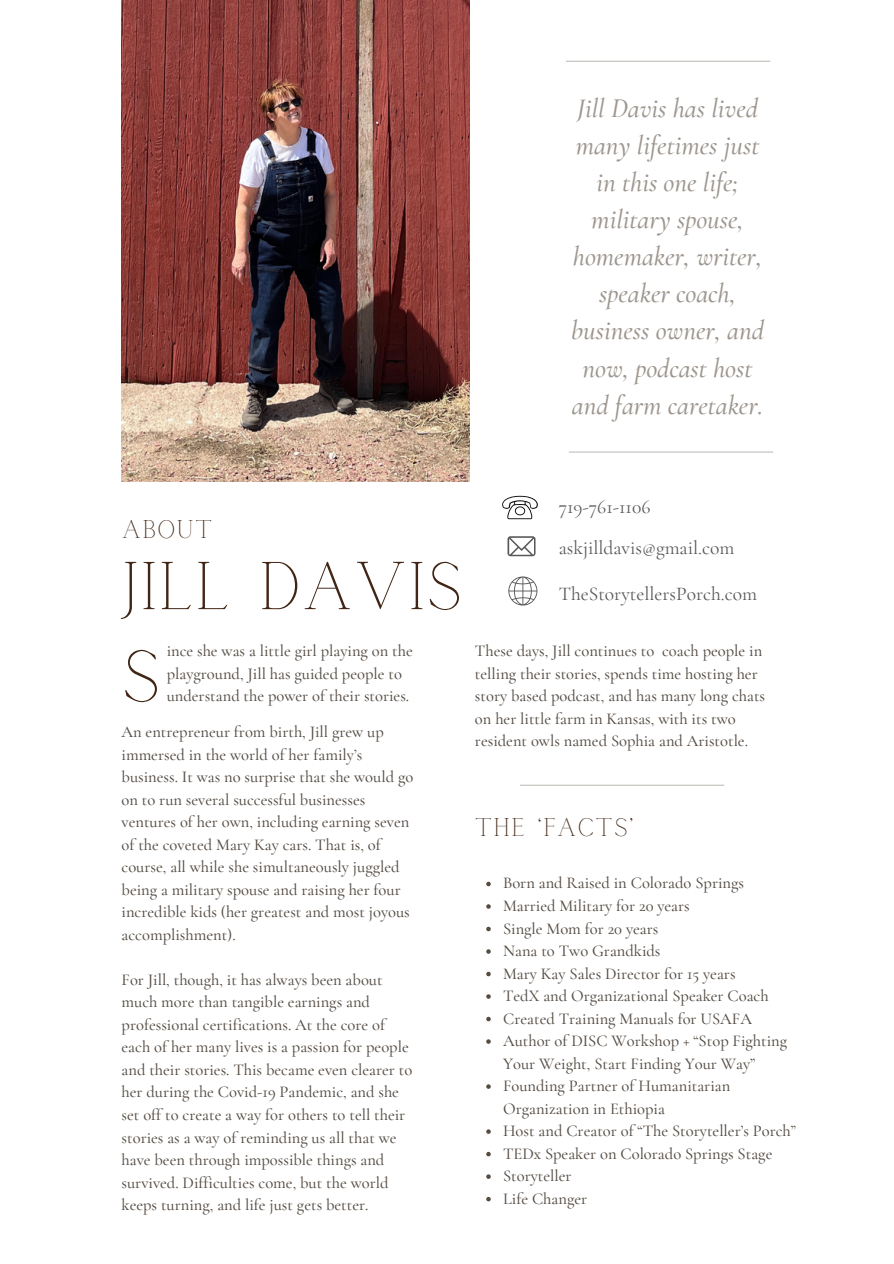
<style>
.page{position:relative;width:894px;height:1264px;background:#fff}
.page>*{position:absolute;margin:0;border:0;box-sizing:border-box;transform-origin:0 0}
.t1{font:72.45px "Calgary";color:#412615}
.t2{font:66.75px "Calgary";letter-spacing:.01em;color:#412615}
.t3{font:italic 500 27px/37.2px "Cormorant Garamond";color:#9d968f;text-align:center}
.t4{font:25.35px "Calgary";letter-spacing:.05em;color:#412615}
.t5{font:19.5px "Cormorant Garamond";color:#575757}
.t6{font:500 16.5px/22.5px "Cormorant Garamond";color:#544b43}
</style>
<div class="page">
<img style="left:121px;top:0;width:348px;height:481px">
<hr style="left:565px;top:61px;width:205px;height:1px;background:#c2beb9">
<hr style="left:568px;top:451px;width:205px;height:1px;background:#c2beb9">
<hr style="left:519px;top:784px;width:205px;height:1px;background:#c2beb9">
<svg style="left:507px;top:536px;width:28px;height:20px"></svg>
<svg style="left:508px;top:576px;width:29px;height:29px"></svg>
<svg style="left:502px;top:496px;width:36px;height:23px"></svg>
<svg style="left:486px;top:881px;width:4px;height:5px"></svg>
<svg style="left:486px;top:904px;width:4px;height:4px"></svg>
<svg style="left:486px;top:926px;width:4px;height:5px"></svg>
<svg style="left:486px;top:949px;width:4px;height:4px"></svg>
<svg style="left:486px;top:971px;width:4px;height:5px"></svg>
<svg style="left:486px;top:994px;width:4px;height:4px"></svg>
<svg style="left:486px;top:1016px;width:4px;height:5px"></svg>
<svg style="left:486px;top:1039px;width:4px;height:4px"></svg>
<svg style="left:486px;top:1084px;width:4px;height:4px"></svg>
<svg style="left:486px;top:1129px;width:4px;height:4px"></svg>
<svg style="left:486px;top:1151px;width:4px;height:5px"></svg>
<svg style="left:486px;top:1174px;width:4px;height:4px"></svg>
<svg style="left:486px;top:1196px;width:4px;height:5px"></svg>
<h4 class="t3" style="left:571px;top:89px;width:194px">Jill Davis has lived many lifetimes just in this one life; military spouse, homemaker, writer, speaker coach, business owner, and now, podcast host and farm caretaker.</h4>
<p class="t4" style="left:121px;top:515px;width:92px">ABOUT</p>
<h3 class="t2" style="left:121px;top:549px;width:342px">JILL DAVIS</h3>
<p class="t1" style="left:121px;top:636px;width:40px">S</p>
<h1 class="t6" style="left:167px;top:639px;width:247px">ince she was a little girl playing on the playground, Jill has guided people to</h1>
<h1 class="t6" style="left:167px;top:684px;width:244px">understand the power of their stories.</h1>
<h4 class="t6" style="left:121px;top:720px;width:293px">An entrepreneur from birth, Jill grew up immersed in the world of her family’s business. It was no surprise that she would go on to run several successful businesses ventures of her own, including earning seven of the coveted Mary Kay cars. That is, of course, all while she simultaneously juggled being a military spouse and raising her four incredible kids (her greatest and most joyous accomplishment).</h4>
<h2 class="t6" style="left:121px;top:968px;width:292px">For Jill, though, it has always been about much more than tangible earnings and professional certifications. At the core of each of her many lives is a passion for people and their stories. This became even clearer to her during the Covid-19 Pandemic, and she set off to create a way for others to tell their stories as a way of reminding us all that we have been through impossible things and survived. Difficulties come, but the world keeps turning, and life just gets better.</h2>
<p class="t5" style="left:558px;top:495px;width:93px">719-761-1106</p>
<p class="t5" style="left:558px;top:536px;width:177px">askjilldavis@gmail.com</p>
<p class="t5" style="left:558px;top:581px;width:200px">TheStorytellersPorch.com</p>
<p class="t6" style="left:475px;top:639px;width:291px">These days, Jill continues to coach people in telling their stories, spends time hosting her story based podcast, and has many long chats on her little farm in Kansas, with its two resident owls named Sophia and Aristotle.</p>
<h4 class="t4" style="left:475px;top:813px;width:160px">THE ‘FACTS’</h4>
<p class="t6" style="left:503px;top:872px;width:242px">Born and Raised in Colorado Springs</p>
<h5 class="t6" style="left:503px;top:894px;width:188px">Married Military for 20 years</h5>
<h5 class="t6" style="left:503px;top:917px;width:157px">Single Mom for 20 years</h5>
<h5 class="t6" style="left:503px;top:939px;width:159px">Nana to Two Grandkids</h5>
<h5 class="t6" style="left:503px;top:962px;width:234px">Mary Kay Sales Director for 15 years</h5>
<h2 class="t6" style="left:503px;top:984px;width:267px">TedX and Organizational Speaker Coach</h2>
<p class="t6" style="left:503px;top:1007px;width:250px">Created Training Manuals for USAFA</p>
<p class="t6" style="left:503px;top:1029px;width:285px">Author of DISC Workshop + “Stop Fighting<br>Your Weight, Start Finding Your Way”</p>
<p class="t6" style="left:503px;top:1074px;width:229px">Founding Partner of Humanitarian<br>Organization in Ethiopia</p>
<p class="t6" style="left:503px;top:1119px;width:294px">Host and Creator of “The Storyteller’s Porch”</p>
<p class="t6" style="left:503px;top:1142px;width:271px">TEDx Speaker on Colorado Springs Stage</p>
<p class="t6" style="left:503px;top:1164px;width:70px">Storyteller</p>
<p class="t6" style="left:503px;top:1187px;width:86px">Life Changer</p>
</div>
